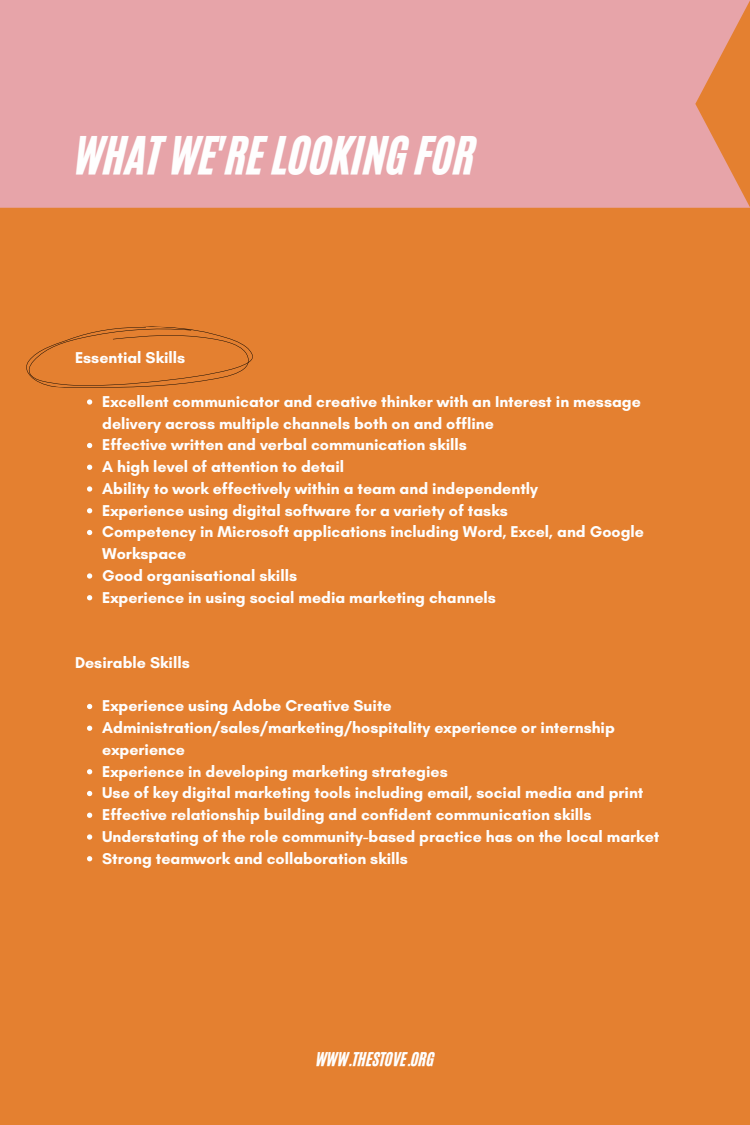
<style>
.page{position:relative;width:750px;height:1125px;background:#e48030}
.page>*{position:absolute;margin:0;border:0;box-sizing:border-box;transform-origin:0 0}
.t1{font:43.7px "CA Generated";color:#fefefe}
.t2{font:700 16px/21.8px "Glacial Indifference";color:#fefefe}
.t3{font:16px "CA Generated";color:#fefefe}
</style>
<div class="page">
<svg style="left:87px;top:443px;width:5px;height:5px"></svg>
<svg style="left:87px;top:465px;width:5px;height:5px"></svg>
<svg style="left:87px;top:486px;width:5px;height:6px"></svg>
<svg style="left:87px;top:508px;width:5px;height:5px"></svg>
<svg style="left:87px;top:530px;width:5px;height:5px"></svg>
<svg style="left:87px;top:573px;width:5px;height:6px"></svg>
<svg style="left:87px;top:595px;width:5px;height:5px"></svg>
<svg style="left:87px;top:704px;width:5px;height:5px"></svg>
<svg style="left:87px;top:726px;width:5px;height:5px"></svg>
<svg style="left:87px;top:769px;width:5px;height:5px"></svg>
<svg style="left:87px;top:791px;width:5px;height:5px"></svg>
<svg style="left:87px;top:813px;width:5px;height:5px"></svg>
<svg style="left:87px;top:834px;width:5px;height:6px"></svg>
<svg style="left:87px;top:856px;width:5px;height:5px"></svg>
<div style="left:0;top:0;width:750px;height:208px;background:#e7a4a9"></div>
<svg style="left:26px;top:326px;width:227px;height:79px"></svg>
<h1 class="t1" style="left:75px;top:124px;width:403px">WHAT WE'RE LOOKING FOR</h1>
<p class="t2" style="left:75px;top:347px;width:112px">Essential Skills</p>
<p class="t2" style="left:102px;top:390px;width:543px">Excellent communicator and creative thinker with an Interest in message delivery across multiple channels both on and offline<br>Effective written and verbal communication skills<br>A high level of attention to detail<br>Ability to work effectively within a team and independently<br>Experience using digital software for a variety of tasks<br>Competency in Microsoft applications including Word, Excel, and Google Workspace<br>Good organisational skills<br>Experience in using social media marketing channels</p>
<p class="t2" style="left:75px;top:651px;width:116px">Desirable Skills</p>
<p class="t2" style="left:102px;top:695px;width:559px">Experience using Adobe Creative Suite Administration/sales/marketing/hospitality experience or internship experience<br>Experience in developing marketing strategies<br>Use of key digital marketing tools including email, social media and print Effective relationship building and confident communication skills Understating of the role community-based practice has on the local market Strong teamwork and collaboration skills</p>
<p class="t3" style="left:316px;top:1048px;width:120px">WWW.THESTOVE.ORG</p>
</div>
